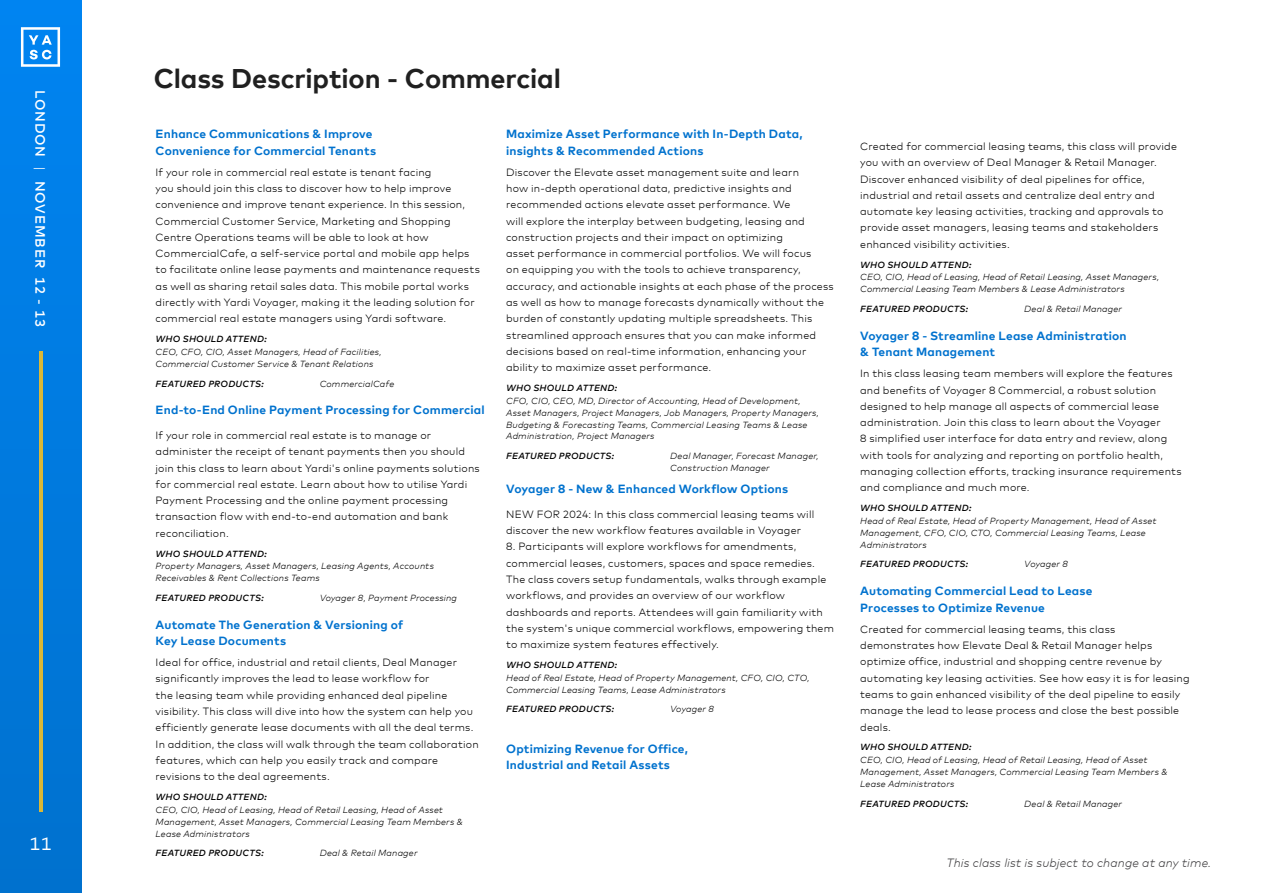
<style>
.page{position:relative;width:1263px;height:893px;background:#fff}
.page>*{position:absolute;margin:0;border:0;box-sizing:border-box;transform-origin:0 0}
.t1{font:700 27px "Mark Offc Pro";letter-spacing:-.005em;color:#202020}
.t2{font:18px "Mark Offc Pro";color:#fff}
.t3{font:500 13.5px "Mark Offc Pro";letter-spacing:.065em;color:#fff}
.t4{font:italic 300 12px "Mark Offc Pro";letter-spacing:.01em;color:#414042}
.t5{font:700 11.85px/16.4px "Mark Offc Pro";letter-spacing:.015em;color:#0072ce}
.t6{font:300 10.5px/16.4px "Mark Offc Pro";letter-spacing:.02em;color:#000}
.t7{font:italic 300 8.85px/11.9px "Mark Offc Pro";letter-spacing:.02em;color:#000}
.t8{font:italic 500 8.85px "Mark Offc Pro";letter-spacing:.025em;color:#000}
.s1{font-weight:300}
</style>
<div class="page">
<div style="left:0;top:0;width:81px;height:893px;background:linear-gradient(to bottom,#0084f1,#0673ca)"></div>
<svg style="left:21px;top:27px;width:39px;height:40px"></svg>
<hr style="left:39px;top:351px;width:3px;height:460px;background:#dbb837">
<p class="t3" style="left:51px;top:90px;width:239px;rotate:90deg">LONDON <span class="s1">|</span> NOVEMBER 12 - 13</p>
<h2 class="t2" style="left:29px;top:830px;width:24px">11</h2>
<h1 class="t1" style="left:154px;top:58px;width:409px">Class Description - Commercial</h1>
<p class="t5" style="left:156px;top:125px;width:222px">Enhance Communications &amp; Improve<br>Convenience for Commercial Tenants</p>
<p class="t6" style="left:156px;top:163px;width:326px">If your role in commercial real estate is tenant facing<br>you should join this class to discover how to help improve convenience and improve tenant experience. In this session, Commercial Customer Service, Marketing and Shopping Centre Operations teams will be able to look at how CommercialCafe, a self-service portal and mobile app helps to facilitate online lease payments and maintenance requests as well as sharing retail sales data. This mobile portal works directly with Yardi Voyager, making it the leading solution for commercial real estate managers using Yardi software.</p>
<p class="t8" style="left:156px;top:332px;width:113px">WHO SHOULD ATTEND:</p>
<p class="t7" style="left:156px;top:345px;width:228px">CEO, CFO, CIO, Asset Managers, Head of Facilities,<br>Commercial Customer Service &amp; Tenant Relations</p>
<p class="t8" style="left:156px;top:377px;width:110px">FEATURED PRODUCTS:</p>
<p class="t7" style="left:320px;top:377px;width:76px">CommercialCafe</p>
<p class="t5" style="left:156px;top:401px;width:331px">End-to-End Online Payment Processing for Commercial</p>
<p class="t6" style="left:156px;top:426px;width:326px">If your role in commercial real estate is to manage or administer the receipt of tenant payments then you should join this class to learn about Yardi's online payments solutions for commercial real estate. Learn about how to utilise Yardi Payment Processing and the online payment processing transaction flow with end-to-end automation and bank reconciliation.</p>
<p class="t8" style="left:156px;top:547px;width:113px">WHO SHOULD ATTEND:</p>
<p class="t7" style="left:156px;top:560px;width:280px">Property Managers, Asset Managers, Leasing Agents, Accounts<br>Receivables &amp; Rent Collections Teams</p>
<p class="t8" style="left:156px;top:591px;width:110px">FEATURED PRODUCTS:</p>
<p class="t7" style="left:320px;top:591px;width:139px">Voyager 8, Payment Processing</p>
<p class="t5" style="left:156px;top:615px;width:249px">Automate The Generation &amp; Versioning of<br>Key Lease Documents</p>
<p class="t6" style="left:156px;top:653px;width:325px">Ideal for office, industrial and retail clients, Deal Manager significantly improves the lead to lease workflow for<br>the leasing team while providing enhanced deal pipeline visibility. This class will dive into how the system can help you efficiently generate lease documents with all the deal terms.<br>In addition, the class will walk through the team collaboration features, which can help you easily track and compare revisions to the deal agreements.</p>
<p class="t8" style="left:156px;top:790px;width:113px">WHO SHOULD ATTEND:</p>
<p class="t7" style="left:156px;top:803px;width:309px">CEO, CIO, Head of Leasing, Head of Retail Leasing, Head of Asset<br>Management, Asset Managers, Commercial Leasing Team Members &amp;<br>Lease Administrators</p>
<p class="t8" style="left:156px;top:847px;width:110px">FEATURED PRODUCTS:</p>
<p class="t7" style="left:320px;top:847px;width:99px">Deal &amp; Retail Manager</p>
<p class="t5" style="left:506px;top:125px;width:298px">Maximize Asset Performance with In-Depth Data, insights &amp; Recommended Actions</p>
<p class="t6" style="left:506px;top:163px;width:329px">Discover the Elevate asset management suite and learn<br>how in-depth operational data, predictive insights and recommended actions elevate asset performance. We<br>will explore the interplay between budgeting, leasing and construction projects and their impact on optimizing<br>asset performance in commercial portfolios. We will focus<br>on equipping you with the tools to achieve transparency, accuracy, and actionable insights at each phase of the process as well as how to manage forecasts dynamically without the burden of constantly updating multiple spreadsheets. This streamlined approach ensures that you can make informed decisions based on real-time information, enhancing your ability to maximize asset performance.</p>
<p class="t8" style="left:506px;top:381px;width:113px">WHO SHOULD ATTEND:</p>
<p class="t7" style="left:506px;top:394px;width:314px">CFO, CIO, CEO, MD, Director of Accounting, Head of Development, Asset Managers, Project Managers, Job Managers, Property Managers, Budgeting &amp; Forecasting Teams, Commercial Leasing Teams &amp; Lease Administration, Project Managers</p>
<p class="t8" style="left:506px;top:449px;width:110px">FEATURED PRODUCTS:</p>
<p class="t7" style="left:670px;top:449px;width:150px">Deal Manager, Forecast Manager,<br>Construction Manager</p>
<p class="t5" style="left:506px;top:480px;width:284px">Voyager 8 - New &amp; Enhanced Workflow Options</p>
<p class="t6" style="left:506px;top:505px;width:310px">NEW FOR 2024: In this class commercial leasing teams will discover the new workflow features available in Voyager</p>
<p class="t6" style="left:506px;top:538px;width:329px">8. Participants will explore workflows for amendments, commercial leases, customers, spaces and space remedies.<br>The class covers setup fundamentals, walks through example workflows, and provides an overview of our workflow dashboards and reports. Attendees will gain familiarity with the system's unique commercial workflows, empowering them to maximize system features effectively.</p>
<p class="t8" style="left:506px;top:658px;width:113px">WHO SHOULD ATTEND:</p>
<p class="t7" style="left:506px;top:671px;width:305px">Head of Real Estate, Head of Property Management, CFO, CIO, CTO,<br>Commercial Leasing Teams, Lease Administrators</p>
<p class="t8" style="left:506px;top:703px;width:110px">FEATURED PRODUCTS:</p>
<p class="t7" style="left:670px;top:703px;width:45px">Voyager 8</p>
<p class="t5" style="left:506px;top:740px;width:183px">Optimizing Revenue for Office,<br>Industrial and Retail Assets</p>
<p class="t6" style="left:860px;top:137px;width:318px">Created for commercial leasing teams, this class will provide you with an overview of Deal Manager &amp; Retail Manager.<br>Discover enhanced visibility of deal pipelines for office, industrial and retail assets and centralize deal entry and automate key leasing activities, tracking and approvals to provide asset managers, leasing teams and stakeholders enhanced visibility activities.</p>
<p class="t8" style="left:860px;top:258px;width:113px">WHO SHOULD ATTEND:</p>
<p class="t7" style="left:860px;top:271px;width:300px">CEO, CIO, Head of Leasing, Head of Retail Leasing, Asset Managers,<br>Commercial Leasing Team Members &amp; Lease Administrators</p>
<p class="t8" style="left:860px;top:302px;width:110px">FEATURED PRODUCTS:</p>
<p class="t7" style="left:1024px;top:302px;width:99px">Deal &amp; Retail Manager</p>
<p class="t5" style="left:860px;top:326px;width:268px">Voyager 8 - Streamline Lease Administration &amp; Tenant Management</p>
<p class="t6" style="left:860px;top:365px;width:323px">In this class leasing team members will explore the features and benefits of Voyager 8 Commercial, a robust solution designed to help manage all aspects of commercial lease administration. Join this class to learn about the Voyager<br>8 simplified user interface for data entry and review, along with tools for analyzing and reporting on portfolio health, managing collection efforts, tracking insurance requirements and compliance and much more.</p>
<p class="t8" style="left:860px;top:501px;width:113px">WHO SHOULD ATTEND:</p>
<p class="t7" style="left:860px;top:514px;width:298px">Head of Real Estate, Head of Property Management, Head of Asset<br>Management, CFO, CIO, CTO, Commercial Leasing Teams, Lease<br>Administrators</p>
<p class="t8" style="left:860px;top:558px;width:110px">FEATURED PRODUCTS:</p>
<p class="t7" style="left:1024px;top:558px;width:45px">Voyager 8</p>
<p class="t5" style="left:860px;top:582px;width:234px">Automating Commercial Lead to Lease<br>Processes to Optimize Revenue</p>
<p class="t6" style="left:860px;top:620px;width:331px">Created for commercial leasing teams, this class demonstrates how Elevate Deal &amp; Retail Manager helps optimize office, industrial and shopping centre revenue by automating key leasing activities. See how easy it is for leasing teams to gain enhanced visibility of the deal pipeline to easily manage the lead to lease process and close the best possible deals.</p>
<p class="t8" style="left:860px;top:740px;width:113px">WHO SHOULD ATTEND:</p>
<p class="t7" style="left:860px;top:753px;width:309px">CEO, CIO, Head of Leasing, Head of Retail Leasing, Head of Asset<br>Management, Asset Managers, Commercial Leasing Team Members &amp;<br>Lease Administrators</p>
<p class="t8" style="left:860px;top:797px;width:110px">FEATURED PRODUCTS:</p>
<p class="t7" style="left:1024px;top:797px;width:99px">Deal &amp; Retail Manager</p>
<p class="t4" style="left:946px;top:854px;width:266px">This class list is subject to change at any time.</p>
</div>
